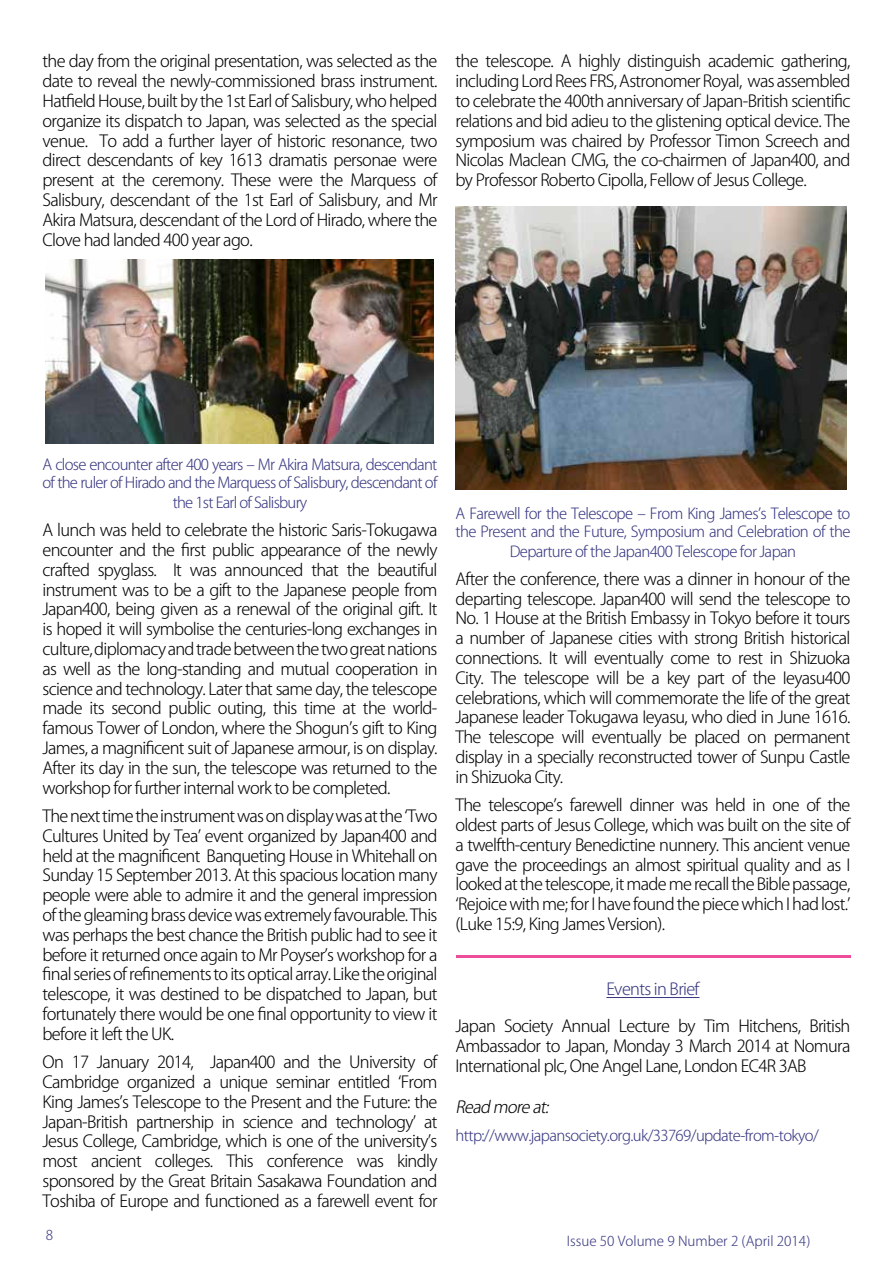
<style>
.page{position:relative;width:893px;height:1263px;background:#fff}
.page>*{position:absolute;margin:0;border:0;box-sizing:border-box;transform-origin:0 0}
.t1{font:300 16.5px/19.8px "Koz Go Pro";letter-spacing:-.04em;color:#000;text-align:justify}
.t2{font:300 16.5px "Koz Go Pro";letter-spacing:-.04em;color:#383883}
.t3{font:italic 300 16.5px "Koz Go Pro";color:#000}
.t4{font:300 15px/18px "Koz Go Pro";letter-spacing:-.04em;color:#383883}
.t5{font:300 13.5px "Koz Go Pro";color:#383883}
</style>
<div class="page">
<hr style="left:606px;top:997px;width:93px;height:1px;background:#383883">
<hr style="left:456px;top:956px;width:395px;height:2px;background:#ee4d9b">
<img style="left:46px;top:260px;width:388px;height:183px">
<img style="left:455px;top:206px;width:391px;height:283px">
<p class="t1" style="left:43px;top:52px;width:396px">the day from the original presentation, was selected as the date to reveal the newly-commissioned brass instrument.<br>Hatfield House, built by the 1st Earl of Salisbury, who helped organize its dispatch to Japan, was selected as the special venue. To add a further layer of historic resonance, two direct descendants of key 1613 dramatis personae were present at the ceremony. These were the Marquess of Salisbury, descendant of the 1st Earl of Salisbury, and Mr Akira Matsura, descendant of the Lord of Hirado, where the Clove had landed 400 year ago.</p>
<p class="t1" style="left:455px;top:52px;width:396px">the telescope. A highly distinguish academic gathering, including Lord Rees FRS, Astronomer Royal, was assembled to celebrate the 400th anniversary of Japan-British scientific relations and bid adieu to the glistening optical device. The symposium was chaired by Professor Timon Screech and Nicolas Maclean CMG, the co-chairmen of Japan400, and by Professor Roberto Cipolla, Fellow of Jesus College.</p>
<p class="t4" style="left:43px;top:456px;width:396px">A close encounter after 400 years – Mr Akira Matsura, descendant of the ruler of Hirado and the Marquess of Salisbury, descendant of</p>
<p class="t4" style="left:173px;top:493px;width:136px">the 1st Earl of Salisbury</p>
<p class="t1" style="left:43px;top:520px;width:396px">A lunch was held to celebrate the historic Saris-Tokugawa encounter and the first public appearance of the newly crafted spyglass. It was announced that the beautiful instrument was to be a gift to the Japanese people from Japan400, being given as a renewal of the original gift. It is hoped it will symbolise the centuries-long exchanges in culture, diplomacy and trade between the two great nations as well as the long-standing and mutual cooperation in science and technology. Later that same day, the telescope made its second public outing, this time at the world&shy;famous Tower of London, where the Shogun’s gift to King James, a magnificent suit of Japanese armour, is on display.<br>After its day in the sun, the telescope was returned to the workshop for further internal work to be completed.</p>
<p class="t1" style="left:43px;top:806px;width:396px">The next time the instrument was on display was at the ‘Two Cultures United by Tea’ event organized by Japan400 and held at the magnificent Banqueting House in Whitehall on Sunday 15 September 2013. At this spacious location many people were able to admire it and the general impression of the gleaming brass device was extremely favourable. This was perhaps the best chance the British public had to see it before it returned once again to Mr Poyser’s workshop for a final series of refinements to its optical array. Like the original telescope, it was destined to be dispatched to Japan, but fortunately there would be one final opportunity to view it before it left the UK.</p>
<p class="t1" style="left:43px;top:1052px;width:396px">On 17 January 2014, Japan400 and the University of Cambridge organized a unique seminar entitled ‘From King James’s Telescope to the Present and the Future: the Japan-British partnership in science and technology’ at Jesus College, Cambridge, which is one of the university’s most ancient colleges. This conference was kindly sponsored by the Great Britain Sasakawa Foundation and Toshiba of Europe and functioned as a farewell event for</p>
<p class="t5" style="left:46px;top:1226px;width:9px">8</p>
<p class="t4" style="left:455px;top:504px;width:396px">A Farewell for the Telescope – From King James’s Telescope to the Present and the Future, Symposium and Celebration of the</p>
<p class="t4" style="left:510px;top:542px;width:288px">Departure of the Japan400 Telescope for Japan</p>
<p class="t1" style="left:455px;top:569px;width:396px">After the conference, there was a dinner in honour of the departing telescope. Japan400 will send the telescope to No. 1 House at the British Embassy in Tokyo before it tours a number of Japanese cities with strong British historical connections. It will eventually come to rest in Shizuoka City. The telescope will be a key part of the Ieyasu400 celebrations, which will commemorate the life of the great Japanese leader Tokugawa Ieyasu, who died in June 1616.<br>The telescope will eventually be placed on permanent display in a specially reconstructed tower of Sunpu Castle in Shizuoka City.</p>
<p class="t1" style="left:455px;top:795px;width:396px">The telescope’s farewell dinner was held in one of the oldest parts of Jesus College, which was built on the site of a twelfth-century Benedictine nunnery. This ancient venue gave the proceedings an almost spiritual quality and as I looked at the telescope, it made me recall the Bible passage, ‘Rejoice with me; for I have found the piece which I had lost.’ (Luke 15:9, King James Version).</p>
<p class="t2" style="left:606px;top:978px;width:95px">Events in Brief</p>
<p class="t1" style="left:455px;top:1016px;width:396px">Japan Society Annual Lecture by Tim Hitchens, British Ambassador to Japan, Monday 3 March 2014 at Nomura International plc, One Angel Lane, London EC4R 3AB</p>
<p class="t3" style="left:455px;top:1096px;width:98px">Read moreat:</p>
<p class="t4" style="left:455px;top:1126px;width:365px">http://www.japansociety.org.uk/33769/update-from-tokyo/</p>
<p class="t5" style="left:567px;top:1232px;width:245px">Issue 50 Volume 9 Number 2 (April 2014)</p>
</div>
